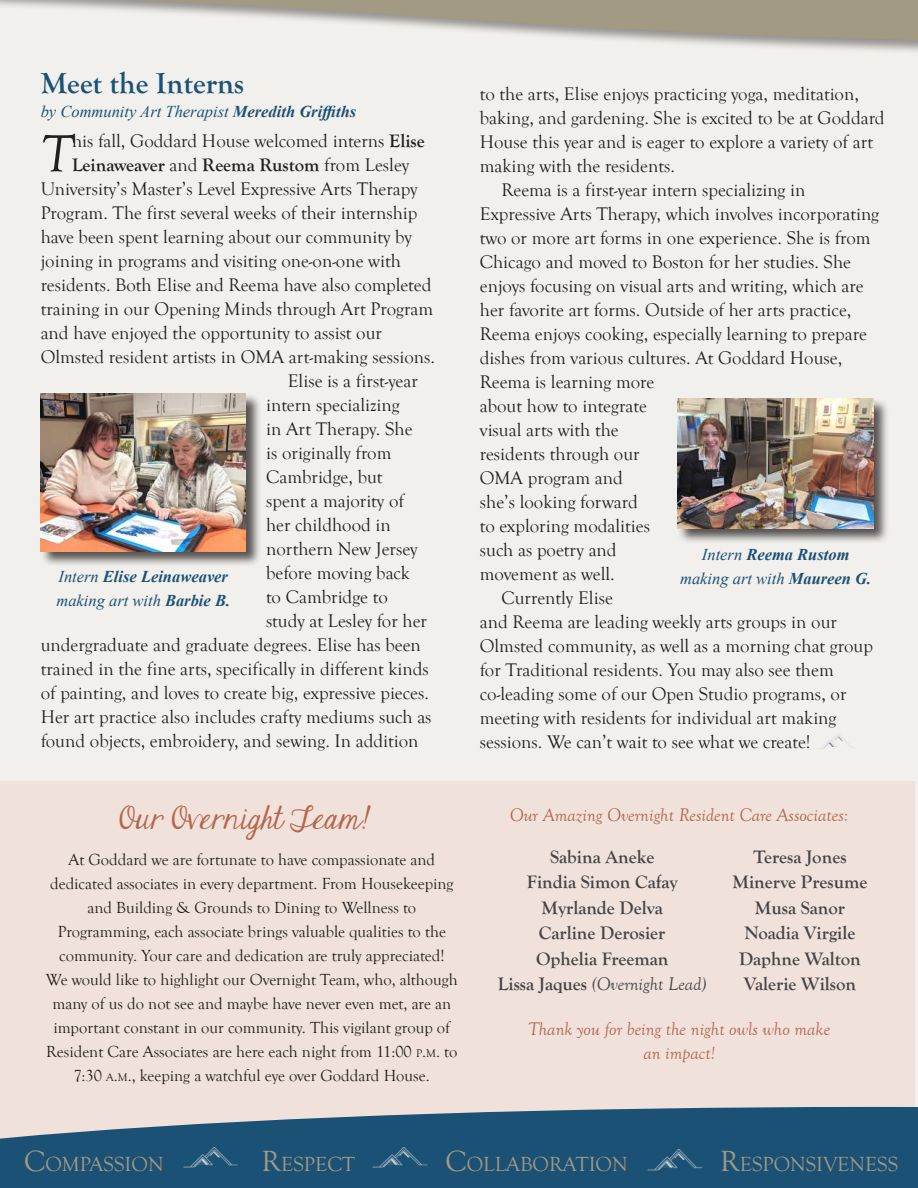
<style>
.page{position:relative;width:918px;height:1188px;background:#fff}
.page>*{position:absolute;margin:0;border:0;box-sizing:border-box;transform-origin:0 0}
.t1{font:italic 54.45px "Goudy Old Style T";color:#221f1f}
.t2{font:700 30px "Goudy Old Style T";color:#1b5175}
.t3{font:27px "Janda Elegant Handwriting";color:#b3674d}
.t4{font:21px "Goudy Old Style T";color:#a39a83}
.t5{font:18.75px "Goudy Old Style T";color:#221f1f}
.t6{font:700 18.75px/25.5px "Goudy Old Style T";color:#454547;text-align:center}
.t7{font:italic 18.75px/24px "Goudy Old Style T";color:#b3674d;text-align:center}
.t8{font:700 18.75px "Goudy Old Style T";color:#221f1f}
.t9{font:16.5px/24px "Goudy Old Style T";color:#221f1f;text-align:center}
.t10{font:italic 700 16.5px/24px "Times New Roman";color:#1b5175}
.t11{font:italic 16.5px "Times New Roman";color:#1b5175}
.s1{font-weight:700}
.s2{font-weight:400}
.s3{font-size:11.55px}
.s4{font-style:inherit}
.s5{font-weight:400;font-style:italic}
.s6{font-size:30px}
</style>
<div class="page">
<div style="left:0;top:0;width:918px;height:1144px;background:#f2f0ec"></div>
<div style="left:0;top:781px;width:915px;height:405px;background:#f0e1db"></div>
<svg style="left:0;top:1107px;width:918px;height:81px;background:#356281"></svg>
<img style="left:179px;top:1147px;width:63px;height:22px">
<img style="left:368px;top:1147px;width:63px;height:22px">
<img style="left:643px;top:1150px;width:63px;height:21px">
<svg style="left:0;top:0;width:918px;height:51px"></svg>
<img style="left:823px;top:734px;width:29px;height:14px">
<div style="left:40px;top:393px;width:222px;height:174px;background:#221f1f;opacity:.75"></div>
<img style="left:41px;top:394px;width:205px;height:157px">
<div style="left:677px;top:398px;width:212px;height:146px;background:#221f1f;opacity:.75"></div>
<img style="left:678px;top:398px;width:196px;height:130px">
<h2 class="t2" style="left:41px;top:71px;width:205px">Meet the Interns</h2>
<p class="t11" style="left:41px;top:105px;width:317px">by Community Art Therapist <span class="s1">Meredith Gri昀케ths</span></p>
<h1 class="t1" style="left:41px;top:134px;width:33px">T</h1>
<p class="t5" style="left:72px;top:134px;width:354px">his fall, Goddard House welcomed interns <span class="s1">Elise</span></p>
<p class="t8" style="left:72px;top:158px;width:339px">Leinaweaver <span class="s2">and</span> Reema Rustom <span class="s2">from Lesley</span></p>
<p class="t5" style="left:41px;top:182px;width:378px">University’s Master’s Level Expressive Arts Therapy</p>
<p class="t5" style="left:41px;top:206px;width:378px">Program. The first several weeks of their internship</p>
<p class="t5" style="left:41px;top:230px;width:373px">have been spent learning about our community by</p>
<p class="t5" style="left:41px;top:254px;width:362px">joining in programs and visiting one-on-one with</p>
<p class="t5" style="left:41px;top:278px;width:392px">residents. Both Elise and Reema have also completed</p>
<p class="t5" style="left:41px;top:302px;width:394px">training in our Opening Minds through Art Program</p>
<p class="t5" style="left:41px;top:326px;width:343px">and have enjoyed the opportunity to assist our</p>
<p class="t5" style="left:41px;top:350px;width:396px">Olmsted resident artists in OMA art-making sessions.</p>
<p class="t5" style="left:288px;top:374px;width:132px">Elise is a first-year</p>
<p class="t5" style="left:266px;top:398px;width:135px">intern specializing</p>
<p class="t5" style="left:266px;top:422px;width:148px">in Art Therapy. She</p>
<p class="t5" style="left:266px;top:446px;width:127px">is originally from</p>
<p class="t5" style="left:266px;top:470px;width:118px">Cambridge, but</p>
<p class="t5" style="left:266px;top:494px;width:139px">spent a majority of</p>
<p class="t5" style="left:266px;top:518px;width:126px">her childhood in</p>
<p class="t5" style="left:266px;top:542px;width:153px">northern New Jersey</p>
<p class="t5" style="left:266px;top:566px;width:145px">before moving back</p>
<p class="t5" style="left:266px;top:590px;width:123px">to Cambridge to</p>
<p class="t5" style="left:266px;top:614px;width:163px">study at Lesley for her</p>
<p class="t5" style="left:41px;top:638px;width:382px">undergraduate and graduate degrees. Elise has been</p>
<p class="t5" style="left:41px;top:662px;width:390px">trained in the fine arts, specifically in different kinds</p>
<p class="t5" style="left:41px;top:686px;width:390px">of painting, and loves to create big, expressive pieces.</p>
<p class="t5" style="left:41px;top:710px;width:392px">Her art practice also includes crafty mediums such as</p>
<p class="t5" style="left:41px;top:734px;width:379px">found objects, embroidery, and sewing. In addition</p>
<p class="t10" style="left:56px;top:564px;width:175px"><span class="s2">Intern</span> Elise Leinaweaver <span class="s2">making art with</span> Barbie B.</p>
<h3 class="t3" style="left:120px;top:805px;width:253px">Our Overnight Team!</h3>
<p class="t9" style="left:46px;top:849px;width:413px">At Goddard we are fortunate to have compassionate and dedicated associates in every department. From Housekeeping and Building &amp; Grounds to Dining to Wellness to Programming, each associate brings valuable qualities to the community. Your care and dedication are truly appreciated!<br>We would like to highlight our Overnight Team, who, although many of us do not see and maybe have never even met, are an important constant in our community. This vigilant group of Resident Care Associates are here each night from 11:00 <span class="s3">P</span><span class="s4">.</span><span class="s3">M</span><span class="s4">.</span> to 7:30 <span class="s3">A</span><span class="s4">.</span><span class="s3">M</span><span class="s4">.</span>, keeping a watchful eye over Goddard House.</p>
<p class="t5" style="left:480px;top:87px;width:381px">to the arts, Elise enjoys practicing yoga, meditation,</p>
<p class="t5" style="left:480px;top:111px;width:406px">baking, and gardening. She is excited to be at Goddard</p>
<p class="t5" style="left:480px;top:135px;width:395px">House this year and is eager to explore a variety of art</p>
<p class="t5" style="left:480px;top:159px;width:197px">making with the residents.</p>
<p class="t5" style="left:501px;top:183px;width:306px">Reema is a first-year intern specializing in</p>
<p class="t5" style="left:480px;top:207px;width:401px">Expressive Arts Therapy, which involves incorporating</p>
<p class="t5" style="left:480px;top:231px;width:392px">two or more art forms in one experience. She is from</p>
<p class="t5" style="left:480px;top:255px;width:373px">Chicago and moved to Boston for her studies. She</p>
<p class="t5" style="left:480px;top:279px;width:385px">enjoys focusing on visual arts and writing, which are</p>
<p class="t5" style="left:480px;top:303px;width:373px">her favorite art forms. Outside of her arts practice,</p>
<p class="t5" style="left:480px;top:327px;width:389px">Reema enjoys cooking, especially learning to prepare</p>
<p class="t5" style="left:480px;top:351px;width:364px">dishes from various cultures. At Goddard House,</p>
<p class="t5" style="left:480px;top:375px;width:176px">Reema is learning more</p>
<p class="t5" style="left:480px;top:399px;width:169px">about how to integrate</p>
<p class="t5" style="left:480px;top:423px;width:140px">visual arts with the</p>
<p class="t5" style="left:480px;top:447px;width:161px">residents through our</p>
<p class="t5" style="left:480px;top:471px;width:145px">OMA program and</p>
<p class="t5" style="left:480px;top:495px;width:159px">she’s looking forward</p>
<p class="t5" style="left:480px;top:519px;width:172px">to exploring modalities</p>
<p class="t5" style="left:480px;top:543px;width:138px">such as poetry and</p>
<p class="t5" style="left:480px;top:567px;width:136px">movement as well.</p>
<p class="t5" style="left:501px;top:591px;width:113px">Currently Elise</p>
<p class="t5" style="left:480px;top:615px;width:359px">and Reema are leading weekly arts groups in our</p>
<p class="t5" style="left:480px;top:639px;width:395px">Olmsted community, as well as a morning chat group</p>
<p class="t5" style="left:480px;top:663px;width:355px">for Traditional residents. You may also see them</p>
<p class="t5" style="left:480px;top:687px;width:368px">co-leading some of our Open Studio programs, or</p>
<p class="t5" style="left:480px;top:711px;width:358px">meeting with residents for individual art making</p>
<p class="t5" style="left:480px;top:735px;width:332px">sessions. We can’t wait to see what we create!</p>
<p class="t10" style="left:680px;top:542px;width:193px;text-align:center"><span class="s2">Intern</span> Reema Rustom <span class="s2">making art with</span> Maureen G.</p>
<p class="t7" style="left:510px;top:804px;width:340px">Our Amazing Overnight Resident Care Associates:</p>
<p class="t6" style="left:498px;top:845px;width:210px">Sabina Aneke<br>Findia Simon Cafay<br>Myrlande Delva<br>Carline Derosier<br>Ophelia Freeman<br>Lissa Jaques <span class="s5">(Overnight Lead)</span></p>
<p class="t6" style="left:732px;top:845px;width:137px">Teresa Jones<br>Minerve Presume<br>Musa Sanor<br>Noadia Virgile<br>Daphne Walton<br>Valerie Wilson</p>
<p class="t7" style="left:528px;top:1018px;width:304px">Thank you for being the night owls who make an impact!</p>
<p class="t4" style="left:24px;top:1152px;width:141px"><span class="s6">C</span>OMPASSION</p>
<p class="t4" style="left:262px;top:1152px;width:95px"><span class="s6">R</span>ESPECT</p>
<p class="t4" style="left:446px;top:1152px;width:184px"><span class="s6">C</span>OLLABORATION</p>
<p class="t4" style="left:720px;top:1152px;width:180px"><span class="s6">R</span>ESPONSIVENESS</p>
</div>
